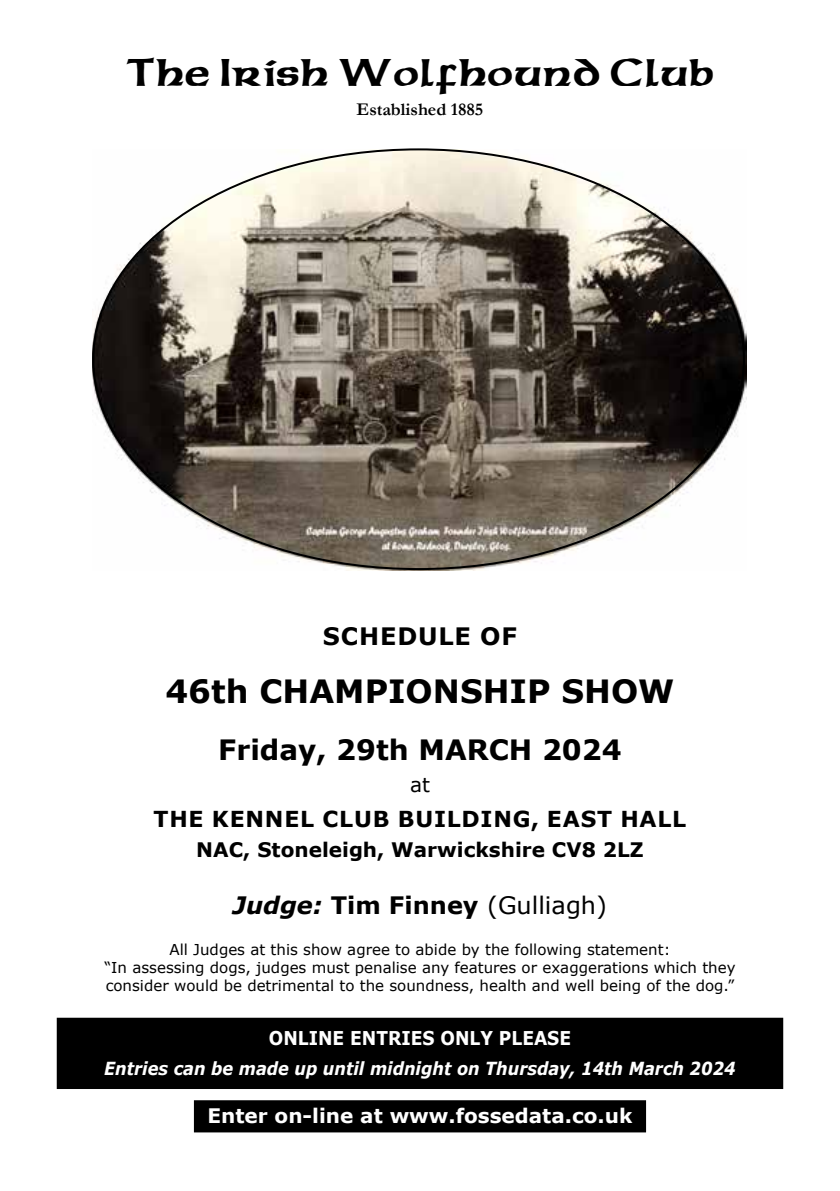
<style>
.page{position:relative;width:840px;height:1191px;background:#fff}
.page>*{position:absolute;margin:0;border:0;box-sizing:border-box;transform-origin:0 0}
.t1{font:700 36px "Celtic";color:#000}
.t2{font:700 32px "Verdana";color:#000}
.t3{font:700 28px "Verdana";color:#000}
.t4{font:24px "Verdana";color:#000}
.t5{font:700 24px "Verdana";letter-spacing:.035em;color:#000}
.t6{font:700 22px "Verdana";letter-spacing:.035em;color:#000}
.t7{font:700 20px "Verdana";color:#000}
.t8{font:700 20px "Verdana";color:#fff}
.t9{font:20px "Verdana";color:#000}
.t10{font:700 19px "Verdana";color:#fff;scale:.9 1}
.t11{font:italic 700 18px "Verdana";color:#fff;scale:.9 1}
.t12{font:700 18px "Garamond";color:#000}
.t13{font:15px/18px "Verdana";color:#000;text-align:center}
.s1{font-weight:700;font-style:italic}
.s2{font-weight:700}
</style>
<div class="page">
<div style="left:195px;top:1101px;width:449px;height:30px;background:#000"></div>
<div style="left:194px;top:1100px;width:451px;height:32px;border:2px solid #000"></div>
<div style="left:60px;top:1020px;width:719px;height:66px;background:#000"></div>
<div style="left:57px;top:1017px;width:725px;height:72px;border:6px solid #000"></div>
<img style="left:93px;top:149px;width:653px;height:421px">
<h1 class="t1" style="left:126px;top:56px;width:589px">The Irish Wolfhound Club</h1>
<p class="t12" style="left:356px;top:97px;width:128px">Established 1885</p>
<h3 class="t5" style="left:323px;top:619px;width:195px">SCHEDULE OF</h3>
<h2 class="t2" style="left:165px;top:669px;width:510px">46th CHAMPIONSHIP SHOW</h2>
<h3 class="t3" style="left:218px;top:729px;width:405px">Friday, 29th MARCH 2024</h3>
<h3 class="t9" style="left:410px;top:771px;width:21px">at</h3>
<h3 class="t6" style="left:153px;top:803px;width:534px">THE KENNEL CLUB BUILDING, EAST HALL</h3>
<h3 class="t7" style="left:196px;top:835px;width:448px">NAC, Stoneleigh, Warwickshire CV8 2LZ</h3>
<h3 class="t4" style="left:233px;top:888px;width:375px"><span class="s1">Judge:</span> <span class="s2">Tim Finney</span> (Gulliagh)</h3>
<p class="t13" style="left:104px;top:940px;width:632px">All Judges at this show agree to abide by the following statement:<br>“In assessing dogs, judges must penalise any features or exaggerations which they consider would be detrimental to the soundness, health and well being of the dog.”</p>
<p class="t10" style="left:269px;top:1024px;width:337px">ONLINE ENTRIES ONLY PLEASE</p>
<p class="t11" style="left:104px;top:1055px;width:702px">Entries can be made up until midnight on Thursday, 14th March 2024</p>
<h3 class="t8" style="left:207px;top:1101px;width:426px">Enter on-line at www.fossedata.co.uk</h3>
</div>
